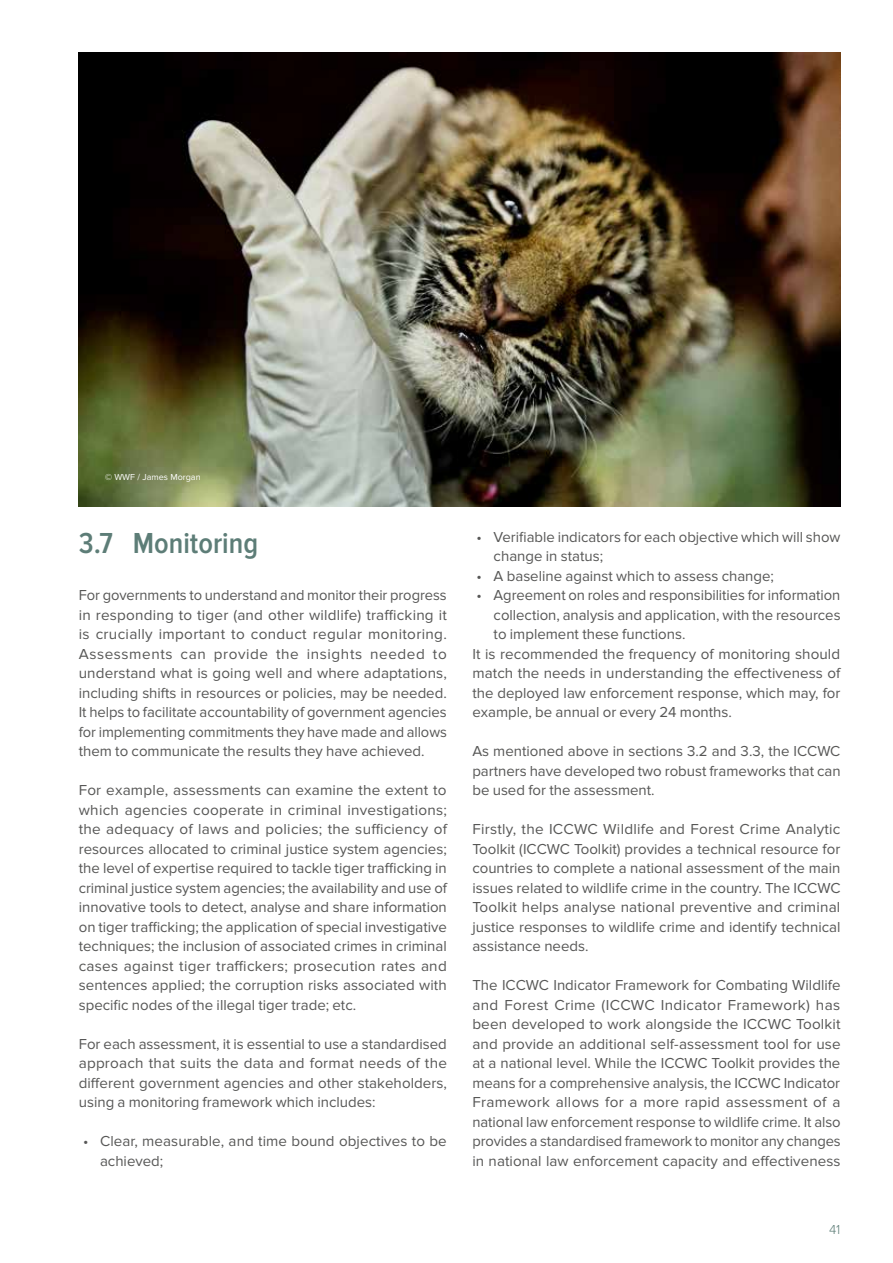
<style>
.page{position:relative;width:893px;height:1263px;background:#fff}
.page>*{position:absolute;margin:0;border:0;box-sizing:border-box;transform-origin:0 0}
.t1{font:600 condensed 30px "Proxima Nova";color:#5d7d77}
.t2{font:15px/19.5px "Proxima Nova";color:#575756;text-align:justify}
.t3{font:300 13.5px "Proxima Nova";color:#5d7d77}
.t4{font:9px "Proxima Nova";color:#fff}
</style>
<div class="page">
<img style="left:79px;top:53px;width:761px;height:453px">
<p class="t4" style="left:105px;top:472px;width:97px">© WWF / James Morgan</p>
<h1 class="t1" style="left:79px;top:527px;width:181px">3.7 Monitoring</h1>
<p class="t2" style="left:79px;top:585px;width:370px">For governments to understand and monitor their progress in responding to tiger (and other wildlife) trafficking it is crucially important to conduct regular monitoring.<br>Assessments can provide the insights needed to understand what is going well and where adaptations, including shifts in resources or policies, may be needed.<br>It helps to facilitate accountability of government agencies for implementing commitments they have made and allows them to communicate the results they have achieved.</p>
<p class="t2" style="left:79px;top:780px;width:370px">For example, assessments can examine the extent to which agencies cooperate in criminal investigations; the adequacy of laws and policies; the sufficiency of resources allocated to criminal justice system agencies; the level of expertise required to tackle tiger trafficking in criminal justice system agencies; the availability and use of innovative tools to detect, analyse and share information on tiger trafficking; the application of special investigative techniques; the inclusion of associated crimes in criminal cases against tiger traffickers; prosecution rates and sentences applied; the corruption risks associated with specific nodes of the illegal tiger trade; etc.</p>
<p class="t2" style="left:79px;top:1034px;width:370px">For each assessment, it is essential to use a standardised approach that suits the data and format needs of the different government agencies and other stakeholders, using a monitoring framework which includes:</p>
<p class="t2" style="left:100px;top:1131px;width:348px;text-indent:-17px">• Clear, measurable, and time bound objectives to be achieved;</p>
<p class="t2" style="left:494px;top:527px;width:348px;text-indent:-17px">• Verifiable indicators for each objective which will show change in status;</p>
<p class="t2" style="left:477px;top:566px;width:299px">• A baseline against which to assess change;</p>
<p class="t2" style="left:477px;top:585px;width:365px">• Agreement on roles and responsibilities for information</p>
<p class="t2" style="left:494px;top:605px;width:348px">collection, analysis and application, with the resources</p>
<p class="t2" style="left:494px;top:624px;width:193px">to implement these functions.</p>
<p class="t2" style="left:472px;top:644px;width:369px">It is recommended the frequency of monitoring should</p>
<p class="t2" style="left:472px;top:663px;width:370px">match the needs in understanding the effectiveness of</p>
<p class="t2" style="left:472px;top:683px;width:370px">the deployed law enforcement response, which may, for</p>
<p class="t2" style="left:472px;top:702px;width:261px">example, be annual or every 24 months.</p>
<p class="t2" style="left:472px;top:741px;width:370px">As mentioned above in sections 3.2 and 3.3, the ICCWC partners have developed two robust frameworks that can be used for the assessment.</p>
<p class="t2" style="left:472px;top:819px;width:370px">Firstly, the ICCWC Wildlife and Forest Crime Analytic Toolkit (ICCWC Toolkit) provides a technical resource for countries to complete a national assessment of the main issues related to wildlife crime in the country. The ICCWC Toolkit helps analyse national preventive and criminal justice responses to wildlife crime and identify technical assistance needs.</p>
<p class="t2" style="left:472px;top:975px;width:370px">The ICCWC Indicator Framework for Combating Wildlife and Forest Crime (ICCWC Indicator Framework) has been developed to work alongside the ICCWC Toolkit and provide an additional self-assessment tool for use at a national level. While the ICCWC Toolkit provides the means for a comprehensive analysis, the ICCWC Indicator Framework allows for a more rapid assessment of a national law enforcement response to wildlife crime. It also provides a standardised framework to monitor any changes in national law enforcement capacity and effectiveness</p>
<p class="t3" style="left:829px;top:1222px;width:13px">41</p>
</div>
